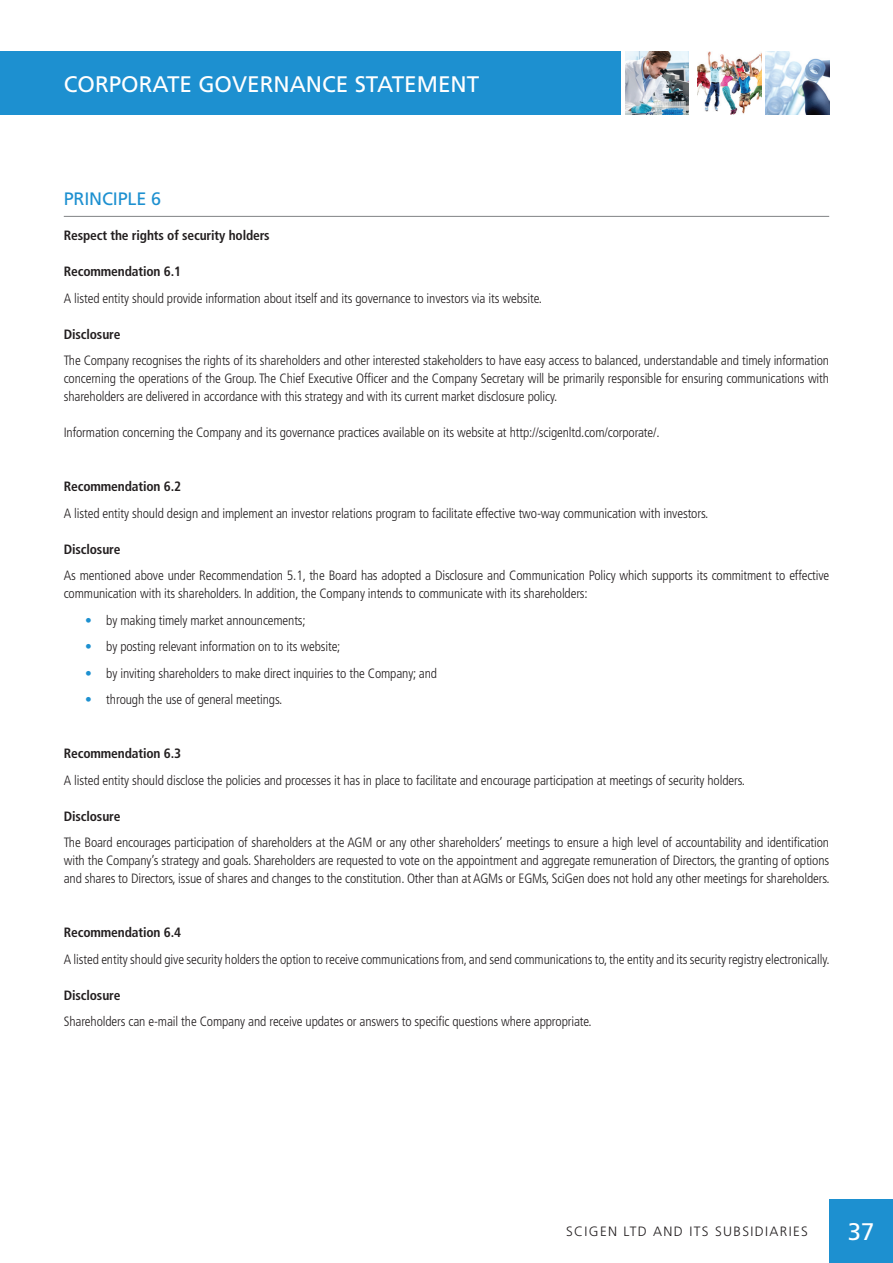
<style>
.page{position:relative;width:893px;height:1263px;background:#fff}
.page>*{position:absolute;margin:0;border:0;box-sizing:border-box;transform-origin:0 0}
.t1{font:24px "Frutiger";color:#fff}
.t2{font:22.5px "Frutiger";color:#fff}
.t3{font:18px "Frutiger";letter-spacing:-.01em;color:#1d90d0}
.t4{font:300 condensed 13.5px/18px "Frutiger";letter-spacing:-.01em;color:#231f20;text-align:justify}
.t5{font:700 condensed 13.5px "Frutiger";letter-spacing:-.01em;color:#231f20}
.t6{font:300 13.5px "Frutiger";letter-spacing:.1em;color:#231f20}
.s1{color:#1d90d0}
</style>
<div class="page">
<div style="left:829px;top:1199px;width:64px;height:64px;background:#1d90d0"></div>
<div style="left:0;top:51px;width:621px;height:64px;background:#1d90d0"></div>
<img style="left:625px;top:51px;width:64px;height:64px">
<img style="left:697px;top:51px;width:64px;height:64px">
<img style="left:765px;top:51px;width:64px;height:64px">
<hr style="left:64px;top:216px;width:765px;height:1px;background:#808285">
<h2 class="t2" style="left:64px;top:71px;width:417px">CORPORATE GOVERNANCE STATEMENT</h2>
<h3 class="t3" style="left:64px;top:189px;width:99px">PRINCIPLE 6</h3>
<p class="t5" style="left:64px;top:228px;width:207px">Respect the rights of security holders</p>
<p class="t5" style="left:64px;top:264px;width:119px">Recommendation 6.1</p>
<p class="t4" style="left:64px;top:289px;width:480px">A listed entity should provide information about itself and its governance to investors via its website.</p>
<p class="t5" style="left:64px;top:326px;width:58px">Disclosure</p>
<p class="t4" style="left:64px;top:352px;width:767px">The Company recognises the rights of its shareholders and other interested stakeholders to have easy access to balanced, understandable and timely information concerning the operations of the Group. The Chief Executive Officer and the Company Secretary will be primarily responsible for ensuring communications with shareholders are delivered in accordance with this strategy and with its current market disclosure policy.</p>
<p class="t4" style="left:64px;top:424px;width:597px">Information concerning the Company and its governance practices available on its website at http://scigenltd.com/corporate/.</p>
<p class="t5" style="left:64px;top:479px;width:119px">Recommendation 6.2</p>
<p class="t4" style="left:64px;top:504px;width:646px">A listed entity should design and implement an investor relations program to facilitate effective two-way communication with investors.</p>
<p class="t5" style="left:64px;top:541px;width:58px">Disclosure</p>
<p class="t4" style="left:64px;top:567px;width:767px">As mentioned above under Recommendation 5.1, the Board has adopted a Disclosure and Communication Policy which supports its commitment to effective communication with its shareholders. In addition, the Company intends to communicate with its shareholders:</p>
<p class="t4" style="left:85px;top:611px;width:222px"><span class="s1">•</span> by making timely market announcements;</p>
<p class="t4" style="left:85px;top:638px;width:257px"><span class="s1">•</span> by posting relevant information on to its website;</p>
<p class="t4" style="left:85px;top:664px;width:354px"><span class="s1">•</span> by inviting shareholders to make direct inquiries to the Company; and</p>
<p class="t4" style="left:85px;top:691px;width:199px"><span class="s1">•</span> through the use of general meetings.</p>
<p class="t5" style="left:64px;top:746px;width:119px">Recommendation 6.3</p>
<p class="t4" style="left:64px;top:771px;width:683px">A listed entity should disclose the policies and processes it has in place to facilitate and encourage participation at meetings of security holders.</p>
<p class="t5" style="left:64px;top:808px;width:58px">Disclosure</p>
<p class="t4" style="left:64px;top:834px;width:767px">The Board encourages participation of shareholders at the AGM or any other shareholders’ meetings to ensure a high level of accountability and identification with the Company’s strategy and goals. Shareholders are requested to vote on the appointment and aggregate remuneration of Directors, the granting of options and shares to Directors, issue of shares and changes to the constitution. Other than at AGMs or EGMs, SciGen does not hold any other meetings for shareholders.</p>
<p class="t5" style="left:64px;top:925px;width:119px">Recommendation 6.4</p>
<p class="t4" style="left:64px;top:950px;width:767px">A listed entity should give security holders the option to receive communications from, and send communications to, the entity and its security registry electronically.</p>
<p class="t5" style="left:64px;top:987px;width:58px">Disclosure</p>
<p class="t4" style="left:64px;top:1013px;width:530px">Shareholders can e-mail the Company and receive updates or answers to specific questions where appropriate.</p>
<p class="t6" style="left:566px;top:1224px;width:243px">SCIGEN LTD AND ITS SUBSIDIARIES</p>
<h1 class="t1" style="left:848px;top:1218px;width:28px">37</h1>
</div>
